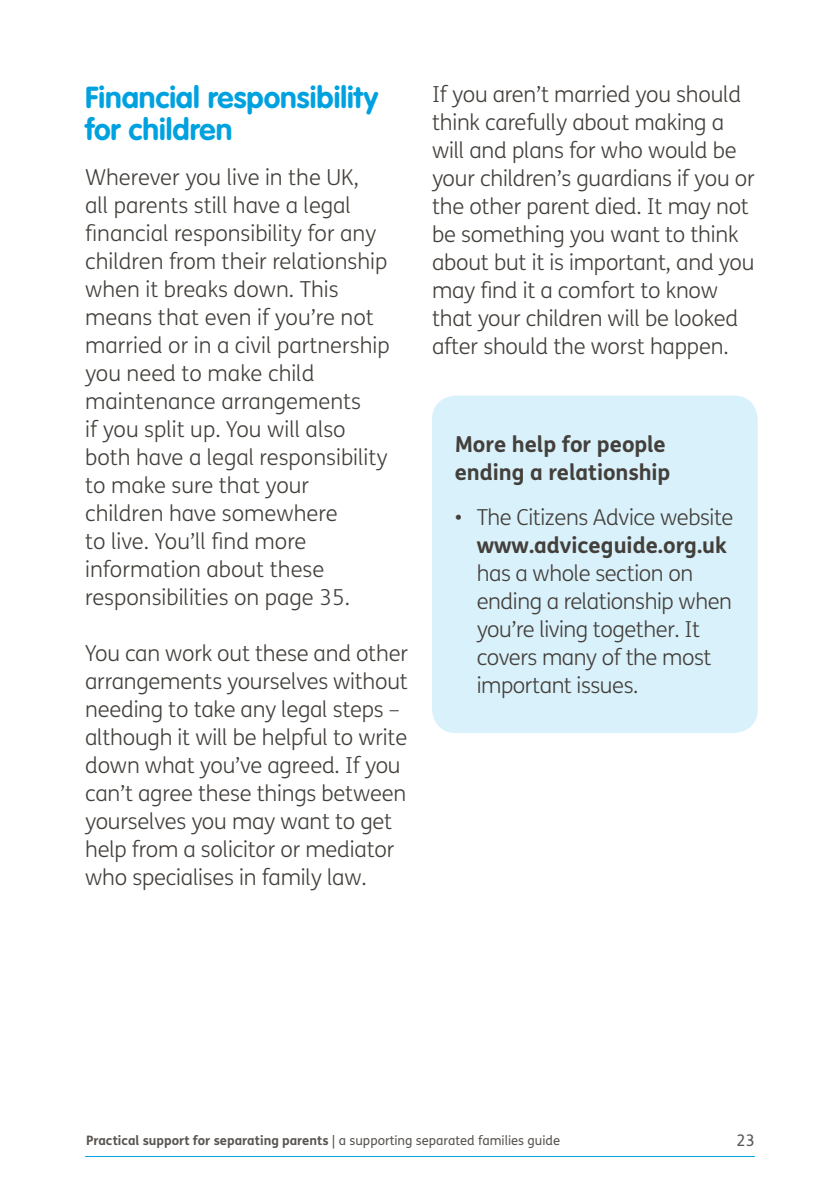
<style>
.page{position:relative;width:840px;height:1191px;background:#fff}
.page>*{position:absolute;margin:0;border:0;box-sizing:border-box;transform-origin:0 0}
.Subheading{font:700 30px/32px "VAG Rounded";color:#00a1df}
.t1{font:300 22px/28px "FS Me";letter-spacing:-.01em;color:#433f3b}
.Subheading-2{font:700 22px/28px "FS Me";letter-spacing:-.005em;color:#433f3b}
.t2{font:16px "FS Me";color:#585451}
.t3{font:700 13px "FS Me";color:#585451}
.s1{font-weight:700}
.s2{font-weight:400}
</style>
<div class="page">
<hr style="left:85px;top:1156px;width:669px;height:1px;background:#00a1df">
<div style="left:432px;top:395px;width:325px;height:338px;background:#d9f1fa;border-radius:24px"></div>
<p class="Subheading" style="left:85px;top:81px;width:294px">Financial responsibility for children</p>
<p class="t1" style="left:85px;top:162px;width:306px">Wherever you live in the UK,<br>all parents still have a legal financial responsibility for any children from their relationship when it breaks down. This means that even if you’re not married or in a civil partnership you need to make child maintenance arrangements<br>if you split up. You will also both have a legal responsibility to make sure that your children have somewhere<br>to live. You’ll find more information about these responsibilities on page 35.</p>
<p class="t1" style="left:85px;top:638px;width:324px">You can work out these and other arrangements yourselves without needing to take any legal steps – although it will be helpful to write down what you’ve agreed. If you can’t agree these things between yourselves you may want to get help from a solicitor or mediator who specialises in family law.</p>
<p class="t1" style="left:432px;top:79px;width:324px">If you aren’t married you should think carefully about making a will and plans for who would be your children’s guardians if you or the other parent died. It may not be something you want to think about but it is important, and you may find it a comfort to know that your children will be looked after should the worst happen.</p>
<p class="Subheading-2" style="left:454px;top:429px;width:217px">More help for people ending a relationship</p>
<p class="t1" style="left:476px;top:503px;width:258px;text-indent:-22px">• The Citizens Advice website <span class="s1">www.adviceguide.org.uk </span>has a whole section on ending a relationship when you’re living together. It covers many of the most important issues.</p>
<p class="t3" style="left:86px;top:1130px;width:475px">Practical support for separating parents <span class="s2">| a supporting separated families guide</span></p>
<p class="t2" style="left:736px;top:1129px;width:20px">23</p>
</div>
